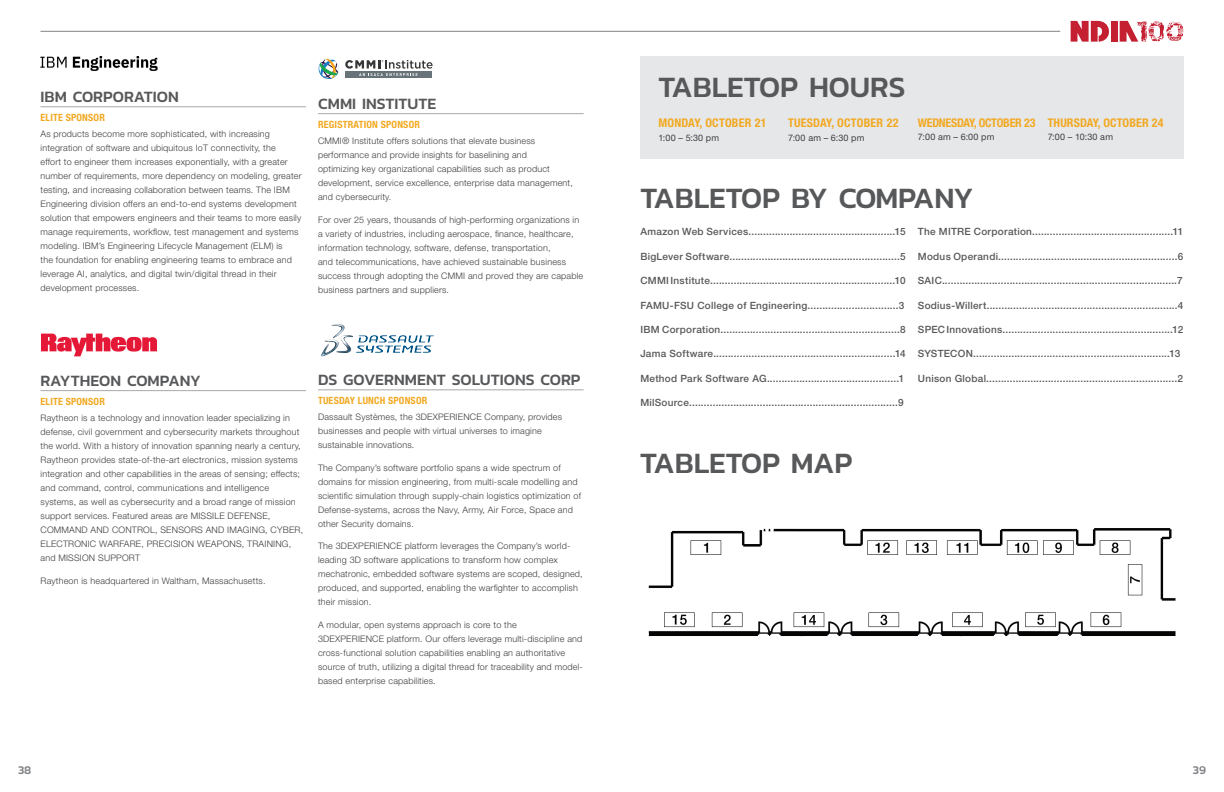
<style>
.page{position:relative;width:1224px;height:792px;background:#fff}
.page>*{position:absolute;margin:0;border:0;box-sizing:border-box;transform-origin:0 0}
.Headline_2{font:500 30px "Kanit";color:#57585a}
.Headline_2-2{font:500 30px "Kanit";letter-spacing:-.025em;color:#57585a}
.Company_Name{font:500 16px "Kanit";color:#57585a}
.Day{font:700 condensed 12px "Helvetica Neue LT Std";letter-spacing:.01em;color:#f2a922}
.Day-2{font:700 condensed 12px "Helvetica Neue LT Std";letter-spacing:-.02em;color:#f2a922}
.t1{font:500 12px "Kanit";color:#808285}
.Exhibitors_by_Compan{font:500 10px "Helvetica Neue LT Std";letter-spacing:.025em;color:#57585a}
.Sponsor_level{font:700 condensed 10px "Helvetica Neue LT Std";letter-spacing:.02em;color:#f2a922}
.Body_Copy{font:300 9px/14px "Helvetica Neue LT Std";letter-spacing:.02em;color:#3e3e3f}
.Time{font:9px "Helvetica Neue LT Std";letter-spacing:.025em;color:#3e3e3f}
</style>
<div class="page">
<hr style="left:40px;top:31px;width:1020px;height:1px;background:#808285">
<div style="left:1111px;top:21px;width:7px;height:21px;background:#c42032"></div>
<svg style="left:1120px;top:21px;width:64px;height:21px"></svg>
<svg style="left:1071px;top:21px;width:38px;height:21px"></svg>
<hr style="left:40px;top:107px;width:266px;height:1px;background:#a8a9ad">
<hr style="left:40px;top:390px;width:266px;height:1px;background:#a8a9ad">
<img style="left:41px;top:57px;width:117px;height:14px">
<img style="left:41px;top:333px;width:116px;height:24px">
<hr style="left:318px;top:113px;width:266px;height:1px;background:#a8a9ad">
<hr style="left:318px;top:390px;width:266px;height:1px;background:#a8a9ad">
<svg style="left:318px;top:58px;width:115px;height:21px"></svg>
<img style="left:320px;top:324px;width:114px;height:33px">
<div style="left:640px;top:57px;width:544px;height:102px;background:#e6e7e9"></div>
<img style="left:648px;top:528px;width:528px;height:109px">
<p class="Company_Name" style="left:40px;top:85px;width:140px">IBM CORPORATION</p>
<p class="Sponsor_level" style="left:40px;top:111px;width:66px">ELITE SPONSOR</p>
<p class="Body_Copy" style="left:40px;top:127px;width:263px">As products become more sophisticated, with increasing integration of software and ubiquitous IoT connectivity, the<br>effort to engineer them increases exponentially, with a greater number of requirements, more dependency on modeling, greater testing, and increasing collaboration between teams. The IBM Engineering division offers an end-to-end systems development solution that empowers engineers and their teams to more easily manage requirements, workflow, test management and systems modeling. IBM’s Engineering Lifecycle Management (ELM) is<br>the foundation for enabling engineering teams to embrace and leverage AI, analytics, and digital twin/digital thread in their development processes.</p>
<p class="Company_Name" style="left:318px;top:91px;width:120px">CMMI INSTITUTE</p>
<p class="Sponsor_level" style="left:318px;top:118px;width:103px">REGISTRATION SPONSOR</p>
<p class="Body_Copy" style="left:318px;top:134px;width:256px">CMMI® Institute offers solutions that elevate business performance and provide insights for baselining and<br>optimizing key organizational capabilities such as product development, service excellence, enterprise data management, and cybersecurity.</p>
<p class="Body_Copy" style="left:318px;top:212px;width:267px">For over 25 years, thousands of high-performing organizations in a variety of industries, including aerospace, finance, healthcare, information technology, software, defense, transportation,<br>and telecommunications, have achieved sustainable business success through adopting the CMMI and proved they are capable business partners and suppliers.</p>
<p class="Company_Name" style="left:40px;top:368px;width:162px">RAYTHEON COMPANY</p>
<p class="Sponsor_level" style="left:40px;top:395px;width:66px">ELITE SPONSOR</p>
<p class="Body_Copy" style="left:40px;top:411px;width:264px">Raytheon is a technology and innovation leader specializing in defense, civil government and cybersecurity markets throughout the world. With a history of innovation spanning nearly a century, Raytheon provides state-of-the-art electronics, mission systems integration and other capabilities in the areas of sensing; effects; and command, control, communications and intelligence systems, as well as cybersecurity and a broad range of mission support services. Featured areas are MISSILE DEFENSE, COMMAND AND CONTROL, SENSORS AND IMAGING, CYBER, ELECTRONIC WARFARE, PRECISION WEAPONS, TRAINING, and MISSION SUPPORT</p>
<p class="Body_Copy" style="left:40px;top:573px;width:227px">Raytheon is headquartered in Waltham, Massachusetts.</p>
<p class="Company_Name" style="left:318px;top:368px;width:264px">DS GOVERNMENT SOLUTIONS CORP</p>
<p class="Sponsor_level" style="left:318px;top:394px;width:111px">TUESDAY LUNCH SPONSOR</p>
<p class="Body_Copy" style="left:318px;top:410px;width:246px">Dassault Systèmes, the 3DEXPERIENCE Company, provides businesses and people with virtual universes to imagine sustainable innovations.</p>
<p class="Body_Copy" style="left:318px;top:460px;width:265px">The Company’s software portfolio spans a wide spectrum of domains for mission engineering, from multi-scale modelling and scientific simulation through supply-chain logistics optimization of Defense-systems, across the Navy, Army, Air Force, Space and other Security domains.</p>
<p class="Body_Copy" style="left:318px;top:539px;width:266px">The 3DEXPERIENCE platform leverages the Company’s world&shy;leading 3D software applications to transform how complex mechatronic, embedded software systems are scoped, designed, produced, and supported, enabling the warfighter to accomplish their mission.</p>
<p class="Body_Copy" style="left:318px;top:617px;width:266px">A modular, open systems approach is core to the 3DEXPERIENCE platform. Our offers leverage multi-discipline and cross-functional solution capabilities enabling an authoritative source of truth, utilizing a digital thread for traceability and model&shy;based enterprise capabilities.</p>
<p class="Headline_2" style="left:658px;top:65px;width:249px">TABLETOP HOURS</p>
<p class="Day" style="left:658px;top:115px;width:110px">MONDAY, OCTOBER 21</p>
<p class="Time" style="left:658px;top:132px;width:62px">1:00 – 5:30 pm</p>
<p class="Day" style="left:788px;top:115px;width:112px">TUESDAY, OCTOBER 22</p>
<p class="Time" style="left:788px;top:132px;width:78px">7:00 am – 6:30 pm</p>
<p class="Day-2" style="left:918px;top:115px;width:119px">WEDNESDAY, OCTOBER 23</p>
<p class="Time" style="left:918px;top:131px;width:78px">7:00 am – 6:00 pm</p>
<p class="Day" style="left:1048px;top:115px;width:117px">THURSDAY, OCTOBER 24</p>
<p class="Time" style="left:1048px;top:131px;width:67px">7:00 – 10:30 am</p>
<p class="Headline_2-2" style="left:640px;top:175px;width:335px">TABLETOP BY COMPANY</p>
<p class="Exhibitors_by_Compan" style="left:640px;top:226px;width:267px">Amazon Web Services..................................................15</p>
<p class="Exhibitors_by_Compan" style="left:640px;top:250px;width:267px">BigLever Software..........................................................5</p>
<p class="Exhibitors_by_Compan" style="left:640px;top:275px;width:267px">CMMI Institute...............................................................10</p>
<p class="Exhibitors_by_Compan" style="left:640px;top:299px;width:266px">FAMU-FSU College of Engineering...............................3</p>
<p class="Exhibitors_by_Compan" style="left:640px;top:324px;width:267px">IBM Corporation.............................................................8</p>
<p class="Exhibitors_by_Compan" style="left:640px;top:348px;width:267px">Jama Software..............................................................14</p>
<p class="Exhibitors_by_Compan" style="left:640px;top:372px;width:265px">Method Park Software AG.............................................1</p>
<p class="Exhibitors_by_Compan" style="left:640px;top:397px;width:265px">MilSource.......................................................................9</p>
<p class="Exhibitors_by_Compan" style="left:918px;top:226px;width:267px">The MITRE Corporation................................................11</p>
<p class="Exhibitors_by_Compan" style="left:918px;top:250px;width:267px">Modus Operandi.............................................................6</p>
<p class="Exhibitors_by_Compan" style="left:918px;top:275px;width:266px">SAIC................................................................................7</p>
<p class="Exhibitors_by_Compan" style="left:918px;top:299px;width:267px">Sodius-Willert.................................................................4</p>
<p class="Exhibitors_by_Compan" style="left:918px;top:324px;width:267px">SPEC Innovations..........................................................12</p>
<p class="Exhibitors_by_Compan" style="left:918px;top:348px;width:264px">SYSTECON...................................................................13</p>
<p class="Exhibitors_by_Compan" style="left:918px;top:372px;width:267px">Unison Global.................................................................2</p>
<p class="Headline_2" style="left:640px;top:440px;width:214px">TABLETOP MAP</p>
<h3 class="t1" style="left:18px;top:761px;width:15px">38</h3>
<h3 class="t1" style="left:1193px;top:761px;width:15px">39</h3>
</div>
